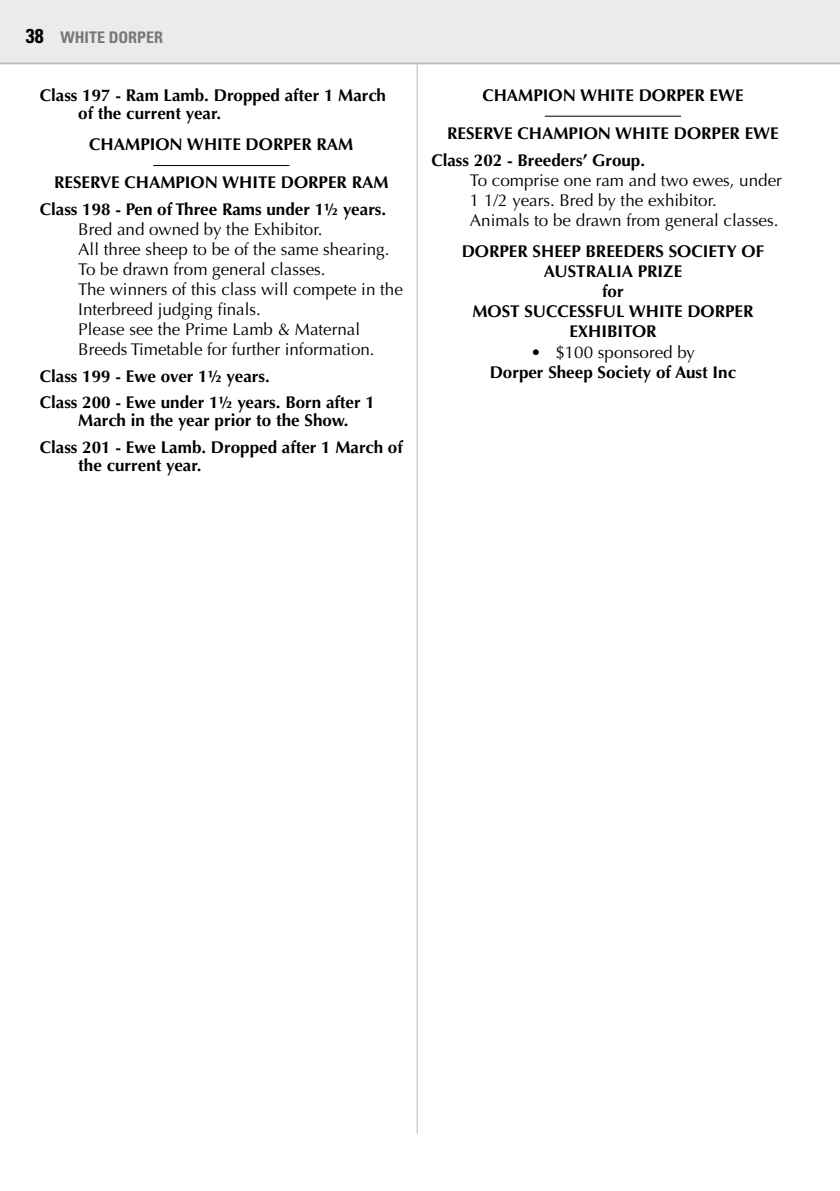
<style>
.page{position:relative;width:840px;height:1191px;background:#fff}
.page>*{position:absolute;margin:0;border:0;box-sizing:border-box;transform-origin:0 0}
.t1{font:700 17px/26.6px "Optima";color:#000}
.t2{font:17px/20px "Optima";color:#000}
.t3{font:700 condensed 16px "Univers";color:#77787b}
.s1{font-size:20px;color:#000}
</style>
<div class="page">
<div style="left:0;top:0;width:839px;height:63px;background:#ebebec"></div>
<hr style="left:0;top:62px;width:839px;height:2px;background:#bcbec0">
<hr style="left:416px;top:64px;width:1px;height:1069px;background:#bcbec0">
<hr style="left:153px;top:165px;width:136px;height:1px;background:#000">
<hr style="left:544px;top:116px;width:136px;height:1px;background:#000">
<p class="t3" style="left:26px;top:27px;width:138px"><span class="s1">38</span> WHITE DORPER</p>
<p class="t1" style="left:78px;top:86px;width:309px;line-height:18px;text-indent:-39px">Class 197 - Ram Lamb. Dropped after 1 March of the current year.</p>
<p class="t1" style="left:89px;top:131px;width:265px">CHAMPION WHITE DORPER RAM</p>
<p class="t1" style="left:40px;top:170px;width:350px;text-align:right">RESERVE CHAMPION WHITE DORPER RAM<br>Class 198 - Pen of Three Rams under 1½ years.</p>
<p class="t2" style="left:78px;top:219px;width:326px">Bred and owned by the Exhibitor.<br>All three sheep to be of the same shearing.<br>To be drawn from general classes.<br>The winners of this class will compete in the Interbreed judging finals.<br>Please see the Prime Lamb &amp; Maternal Breeds Timetable for further information.</p>
<p class="t1" style="left:40px;top:363px;width:336px">Class 199 - Ewe over 1½ years.<br>Class 200 - Ewe under 1½ years. Born after 1</p>
<p class="t1" style="left:40px;top:407px;width:364px;text-indent:39px">March in the year prior to the Show.<br>Class 201 - Ewe Lamb. Dropped after 1 March of</p>
<p class="t1" style="left:78px;top:452px;width:125px">the current year.</p>
<p class="t1" style="left:482px;top:82px;width:263px">CHAMPION WHITE DORPER EWE</p>
<p class="t1" style="left:431px;top:120px;width:349px;text-indent:16px">RESERVE CHAMPION WHITE DORPER EWE<br>Class 202 - Breeders’ Group.</p>
<p class="t2" style="left:469px;top:170px;width:313px">To comprise one ram and two ewes, under<br>1 1/2 years. Bred by the exhibitor.<br>Animals to be drawn from general classes.</p>
<p class="t1" style="left:461px;top:241px;width:304px;line-height:20px;text-align:center">DORPER SHEEP BREEDERS SOCIETY OF<br>AUSTRALIA PRIZE<br>for<br>MOST SUCCESSFUL WHITE DORPER<br>EXHIBITOR</p>
<p class="t2" style="left:530px;top:343px;width:166px">• $100 sponsored by</p>
<p class="t1" style="left:489px;top:359px;width:248px">Dorper Sheep Society of Aust Inc</p>
</div>
